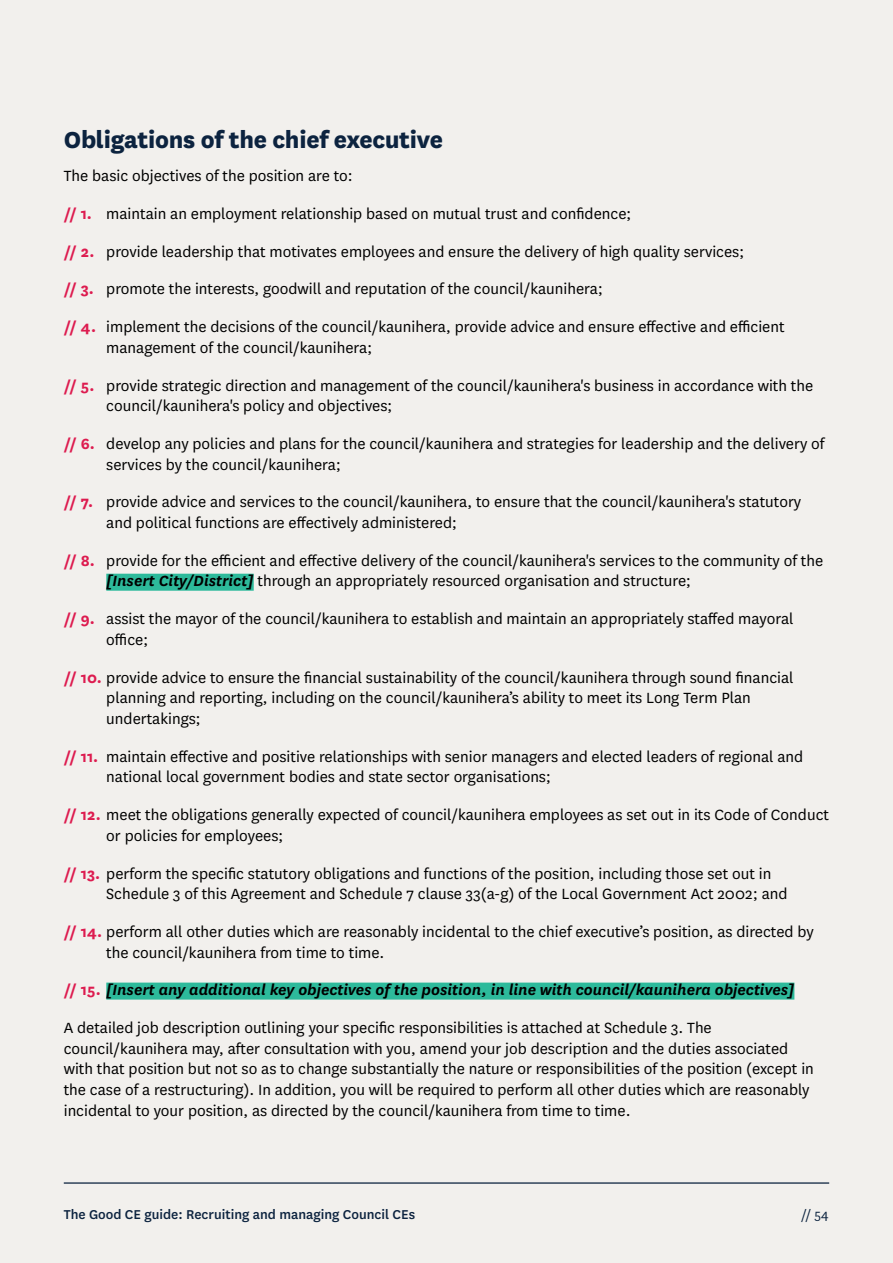
<style>
.page{position:relative;width:893px;height:1263px;background:#f2f0ed}
.page>*{position:absolute;margin:0;border:0;box-sizing:border-box;transform-origin:0 0}
.t1{font:800 27px "National";letter-spacing:-.01em;color:#0c233f}
.t2{font:17.25px/37.7px "National";color:#000}
.t3{font:italic 600 17.25px/37.7px "National";color:#000}
.t4{font:500 15px "National";color:#0c233f}
.t5{font:15px "National";color:#0c233f}
.s1{font-weight:700;color:#dd1b4f}
.s2{font-weight:600;font-style:italic}
.s3{font-weight:700;font-style:normal;color:#dd1b4f}
.s4{font-weight:400;font-style:normal}
</style>
<div class="page">
<div style="left:106px;top:574px;width:148px;height:17px;background:#2dba9b"></div>
<div style="left:106px;top:982px;width:688px;height:17px;background:#2dba9b"></div>
<hr style="left:64px;top:1182px;width:765px;height:2px;background:#0c233f">
<h1 class="t1" style="left:64px;top:120px;width:381px">Obligations of the chief executive</h1>
<p class="t2" style="left:64px;top:156px;width:722px">The basic objectives of the position are to:<br><span class="s1">// 1.</span> maintain an employment relationship based on mutual trust and confidence;<br><span class="s1">// 2.</span> provide leadership that motivates employees and ensure the delivery of high quality services;<br><span class="s1">// 3.</span> promote the interests, goodwill and reputation of the council/kaunihera;<br><span class="s1">// 4.</span> implement the decisions of the council/kaunihera, provide advice and ensure effective and efficient</p>
<p class="t2" style="left:64px;top:328px;width:751px;text-indent:43px">management of the council/kaunihera;<br><span class="s1">// 5.</span> provide strategic direction and management of the council/kaunihera's business in accordance with the</p>
<p class="t2" style="left:64px;top:386px;width:762px;text-indent:43px">council/kaunihera's policy and objectives;<br><span class="s1">// 6.</span> develop any policies and plans for the council/kaunihera and strategies for leadership and the delivery of</p>
<p class="t2" style="left:64px;top:445px;width:739px;text-indent:43px">services by the council/kaunihera;<br><span class="s1">// 7.</span> provide advice and services to the council/kaunihera, to ensure that the council/kaunihera's statutory</p>
<p class="t2" style="left:64px;top:503px;width:761px;text-indent:43px">and political functions are effectively administered;<br><span class="s1">// 8.</span> provide for the efficient and effective delivery of the council/kaunihera's services to the community of the</p>
<p class="t2" style="left:64px;top:562px;width:731px;text-indent:43px"><span class="s2">[Insert City/District]</span> through an appropriately resourced organisation and structure;<br><span class="s1">// 9.</span> assist the mayor of the council/kaunihera to establish and maintain an appropriately staffed mayoral</p>
<p class="t2" style="left:64px;top:620px;width:731px;text-indent:43px">office;<br><span class="s1">// 10.</span> provide advice to ensure the financial sustainability of the council/kaunihera through sound financial</p>
<p class="t2" style="left:106px;top:687px;width:646px;line-height:20.7px">planning and reporting, including on the council/kaunihera’s ability to meet its Long Term Plan undertakings;</p>
<p class="t2" style="left:106px;top:745px;width:698px;line-height:20.7px;text-indent:-43px"><span class="s1">// 11.</span> maintain effective and positive relationships with senior managers and elected leaders of regional and national local government bodies and state sector organisations;</p>
<p class="t2" style="left:106px;top:804px;width:724px;line-height:20.7px;text-indent:-43px"><span class="s1">// 12.</span> meet the obligations generally expected of council/kaunihera employees as set out in its Code of Conduct or policies for employees;</p>
<p class="t2" style="left:106px;top:862px;width:683px;line-height:20.7px;text-indent:-43px"><span class="s1">// 13.</span> perform the specific statutory obligations and functions of the position, including those set out in<br>Schedule 3 of this Agreement and Schedule 7 clause 33(a-g) of the Local Government Act 2002; and</p>
<p class="t2" style="left:106px;top:920px;width:709px;line-height:20.7px;text-indent:-43px"><span class="s1">// 14.</span> perform all other duties which are reasonably incidental to the chief executive’s position, as directed by the council/kaunihera from time to time.</p>
<p class="t3" style="left:64px;top:970px;width:732px"><span class="s3">// 15.</span> [Insert any additional key objectives of the position, in line with council/kaunihera objectives]<br><span class="s4">A detailed job description outlining your specific responsibilities is attached at Schedule 3. The</span></p>
<p class="t2" style="left:64px;top:1037px;width:752px;line-height:20.7px">council/kaunihera may, after consultation with you, amend your job description and the duties associated with that position but not so as to change substantially the nature or responsibilities of the position (except in the case of a restructuring). In addition, you will be required to perform all other duties which are reasonably incidental to your position, as directed by the council/kaunihera from time to time.</p>
<p class="t4" style="left:64px;top:1204px;width:353px">The Good CE guide: Recruiting and managing Council CEs</p>
<p class="t5" style="left:801px;top:1204px;width:29px">// 54</p>
</div>
